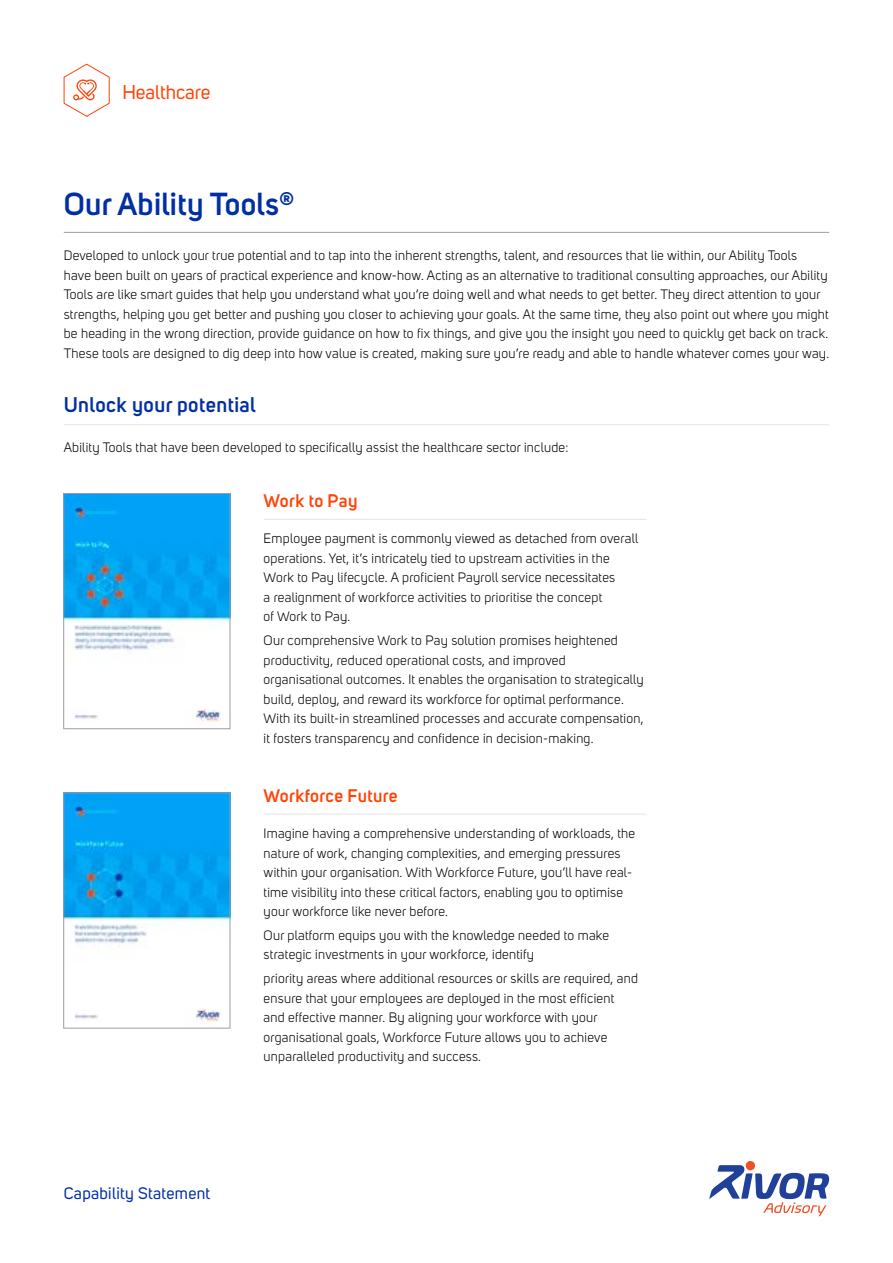
<style>
.page{position:relative;width:893px;height:1263px;background:#fff}
.page>*{position:absolute;margin:0;border:0;box-sizing:border-box;transform-origin:0 0}
.t1{font:600 31.5px "Uni Sans";letter-spacing:.01em;color:#002fa4}
.t2{font:600 21px "Uni Sans";letter-spacing:.02em;color:#002fa4}
.t3{font:19.8px "Uni Sans";color:#ff4306}
.t4{font:600 18px "Uni Sans";letter-spacing:.02em;color:#ff4306}
.t5{font:16.5px "Uni Sans";letter-spacing:.02em;color:#002fa4}
.t6{font:13.5px/19.5px "Uni Sans";letter-spacing:.02em;color:#000}
</style>
<div class="page">
<hr style="left:64px;top:232px;width:765px;height:1px;background:#9f9d9f">
<div style="left:746px;top:1161px;width:9px;height:9px;background:#f04e23;border-radius:50%"></div>
<svg style="left:709px;top:1165px;width:120px;height:51px"></svg>
<hr style="left:264px;top:519px;width:382px;height:1px;background:#e7e7e7">
<hr style="left:264px;top:814px;width:382px;height:1px;background:#e7e7e7">
<hr style="left:64px;top:424px;width:765px;height:1px;background:#e7e7e7">
<img style="left:66px;top:495px;width:162px;height:228px">
<div style="left:64px;top:493px;width:166px;height:236px;border:1px solid #9f9d9f"></div>
<img style="left:66px;top:795px;width:162px;height:228px">
<svg style="left:64px;top:64px;width:46px;height:53px"></svg>
<h3 class="t3" style="left:122px;top:80px;width:90px">Healthcare</h3>
<h1 class="t1" style="left:64px;top:186px;width:232px">Our Ability Tools<sup>®</sup></h1>
<p class="t6" style="left:64px;top:246px;width:767px">Developed to unlock your true potential and to tap into the inherent strengths, talent, and resources that lie within, our Ability Tools<br>have been built on years of practical experience and know-how. Acting as an alternative to traditional consulting approaches, our Ability Tools are like smart guides that help you understand what you’re doing well and what needs to get better. They direct attention to your strengths, helping you get better and pushing you closer to achieving your goals. At the same time, they also point out where you might be heading in the wrong direction, provide guidance on how to fix things, and give you the insight you need to quickly get back on track.<br>These tools are designed to dig deep into how value is created, making sure you’re ready and able to handle whatever comes your way.</p>
<h2 class="t2" style="left:64px;top:392px;width:193px">Unlock your potential</h2>
<p class="t6" style="left:64px;top:438px;width:506px">Ability Tools that have been developed to specifically assist the healthcare sector include:</p>
<h3 class="t4" style="left:264px;top:490px;width:95px">Work to Pay</h3>
<p class="t6" style="left:264px;top:529px;width:376px">Employee payment is commonly viewed as detached from overall operations. Yet, it’s intricately tied to upstream activities in the Work to Pay lifecycle. A proficient Payroll service necessitates<br>a realignment of workforce activities to prioritise the concept<br>of Work to Pay.</p>
<p class="t6" style="left:264px;top:631px;width:382px">Our comprehensive Work to Pay solution promises heightened productivity, reduced operational costs, and improved organisational outcomes. It enables the organisation to strategically build, deploy, and reward its workforce for optimal performance.<br>With its built-in streamlined processes and accurate compensation, it fosters transparency and confidence in decision-making.</p>
<p class="t5" style="left:64px;top:1184px;width:148px">Capability Statement</p>
<h3 class="t4" style="left:264px;top:785px;width:136px">Workforce Future</h3>
<p class="t6" style="left:264px;top:824px;width:373px">Imagine having a comprehensive understanding of workloads, the nature of work, changing complexities, and emerging pressures within your organisation. With Workforce Future, you’ll have real&shy;time visibility into these critical factors, enabling you to optimise your workforce like never before.</p>
<p class="t6" style="left:264px;top:926px;width:347px">Our platform equips you with the knowledge needed to make strategic investments in your workforce, identify</p>
<p class="t6" style="left:264px;top:969px;width:376px">priority areas where additional resources or skills are required, and ensure that your employees are deployed in the most efficient and effective manner. By aligning your workforce with your organisational goals, Workforce Future allows you to achieve unparalleled productivity and success.</p>
</div>
